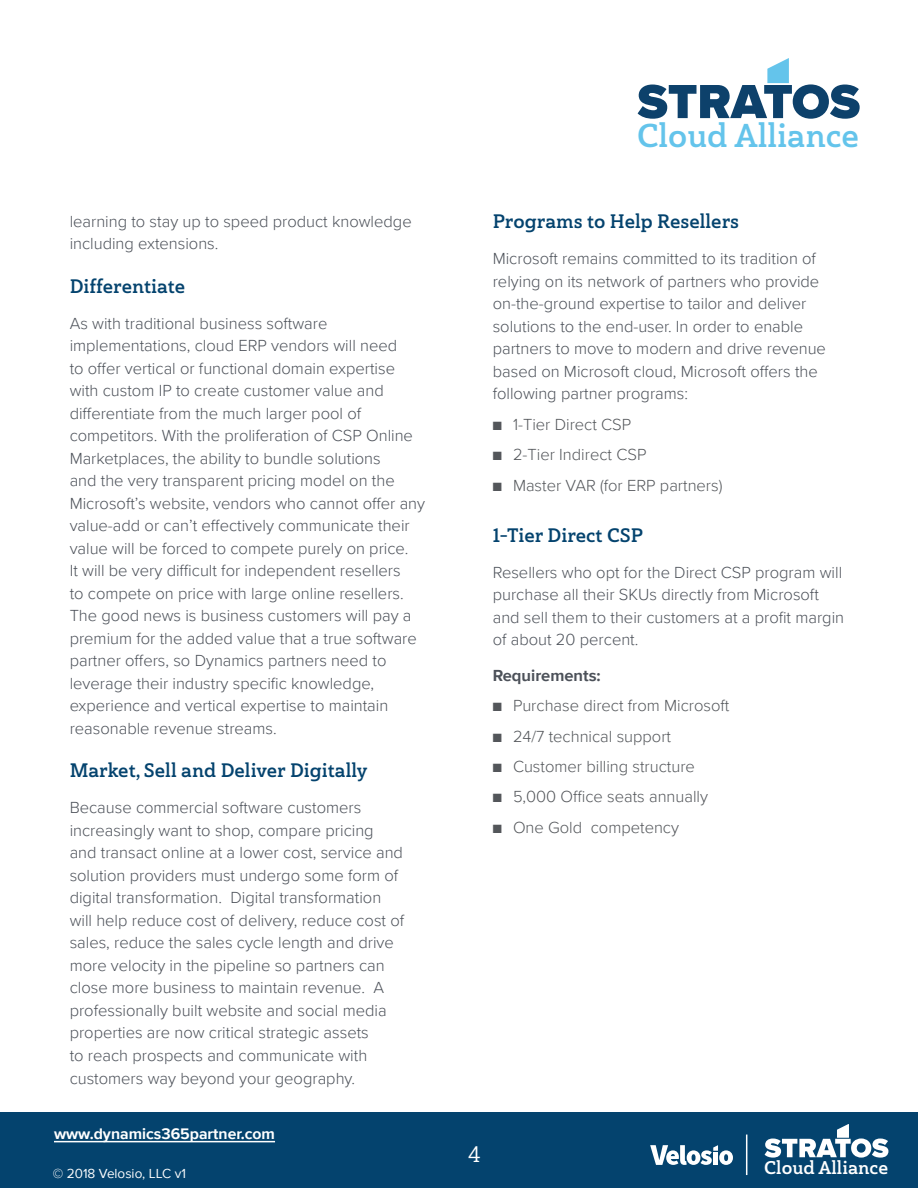
<style>
.page{position:relative;width:918px;height:1188px;background:#fff}
.page>*{position:absolute;margin:0;border:0;box-sizing:border-box;transform-origin:0 0}
.t1{font:33px "Haboro Slab Nor Bol";color:#64c4eb}
.t2{font:22.5px "Haboro Slab Nor Reg";color:#fff}
.Smaller_Subhead{font:19.5px "Haboro Slab Nor Bol";color:#04436e}
.t3{font:18.45px "Haboro Slab Nor Bol";color:#fff}
.Body{font:300 16.5px/22.5px "Proxima Nova";color:#4c5159}
.t4{font:300 16.5px "Proxima Nova";color:#53565a}
.Body-2{font:700 16.5px "Proxima Nova";color:#4c5159}
.t5{font:700 15.75px "Proxima Nova";color:#fff}
.t6{font:13.5px "Proxima Nova";color:#fff}
</style>
<div class="page">
<div style="left:0;top:1113px;width:918px;height:75px;background:#04436e"></div>
<hr style="left:54px;top:1141px;width:221px;height:1px;background:#fff">
<svg style="left:638px;top:58px;width:222px;height:61px"></svg>
<svg style="left:650px;top:1145px;width:83px;height:20px"></svg>
<svg style="left:765px;top:1124px;width:123px;height:34px"></svg>
<hr style="left:746px;top:1135px;width:1px;height:40px;background:#fff">
<p class="Body" style="left:70px;top:209px;width:344px">learning to stay up to speed product knowledge including extensions.</p>
<p class="Smaller_Subhead" style="left:70px;top:273px;width:117px">Differentiate</p>
<p class="Body" style="left:70px;top:311px;width:357px">As with traditional business software implementations, cloud ERP vendors will need<br>to offer vertical or functional domain expertise with custom IP to create customer value and differentiate from the much larger pool of competitors. With the proliferation of CSP Online Marketplaces, the ability to bundle solutions<br>and the very transparent pricing model on the Microsoft’s website, vendors who cannot offer any value-add or can’t effectively communicate their value will be forced to compete purely on price.<br>It will be very difficult for independent resellers<br>to compete on price with large online resellers.<br>The good news is business customers will pay a premium for the added value that a true software partner offers, so Dynamics partners need to leverage their industry specific knowledge, experience and vertical expertise to maintain reasonable revenue streams.</p>
<p class="Smaller_Subhead" style="left:70px;top:758px;width:299px">Market, Sell and Deliver Digitally</p>
<p class="Body" style="left:70px;top:796px;width:336px">Because commercial software customers increasingly want to shop, compare pricing and transact online at a lower cost, service and solution providers must undergo some form of digital transformation. Digital transformation will help reduce cost of delivery, reduce cost of sales, reduce the sales cycle length and drive more velocity in the pipeline so partners can close more business to maintain revenue. A professionally built website and social media properties are now critical strategic assets<br>to reach prospects and communicate with customers way beyond your geography.</p>
<p class="t5" style="left:54px;top:1122px;width:223px">www.dynamics365partner.com</p>
<p class="t6" style="left:53px;top:1163px;width:135px">© 2018 Velosio, LLC v1</p>
<h1 class="t1" style="left:637px;top:114px;width:224px">Cloud Alliance</h1>
<p class="Smaller_Subhead" style="left:493px;top:209px;width:248px">Programs to Help Resellers</p>
<p class="Body" style="left:493px;top:247px;width:335px">Microsoft remains committed to its tradition of relying on its network of partners who provide on-the-ground expertise to tailor and deliver solutions to the end-user. In order to enable partners to move to modern and drive revenue based on Microsoft cloud, Microsoft offers the following partner programs:</p>
<p class="t4" style="left:493px;top:412px;width:140px">■ 1-Tier Direct CSP</p>
<p class="t4" style="left:493px;top:442px;width:155px">■ 2-Tier Indirect CSP</p>
<p class="t4" style="left:493px;top:473px;width:231px">■ Master VAR (for ERP partners)</p>
<p class="Smaller_Subhead" style="left:493px;top:522px;width:152px">1-Tier Direct CSP</p>
<p class="Body" style="left:493px;top:560px;width:353px">Resellers who opt for the Direct CSP program will purchase all their SKUs directly from Microsoft and sell them to their customers at a profit margin of about 20 percent.</p>
<p class="Body-2" style="left:493px;top:663px;width:110px">Requirements:</p>
<p class="t4" style="left:493px;top:694px;width:238px">■ Purchase direct from Microsoft</p>
<p class="t4" style="left:493px;top:724px;width:180px">■ 24/7 technical support</p>
<p class="t4" style="left:493px;top:754px;width:204px">■ Customer billing structure</p>
<p class="t4" style="left:493px;top:785px;width:217px">■ 5,000 Office seats annually</p>
<p class="t4" style="left:493px;top:815px;width:188px">■ One Gold competency</p>
<h2 class="t2" style="left:468px;top:1140px;width:14px">4</h2>
<p class="t3" style="left:764px;top:1155px;width:125px">Cloud Alliance</p>
</div>
